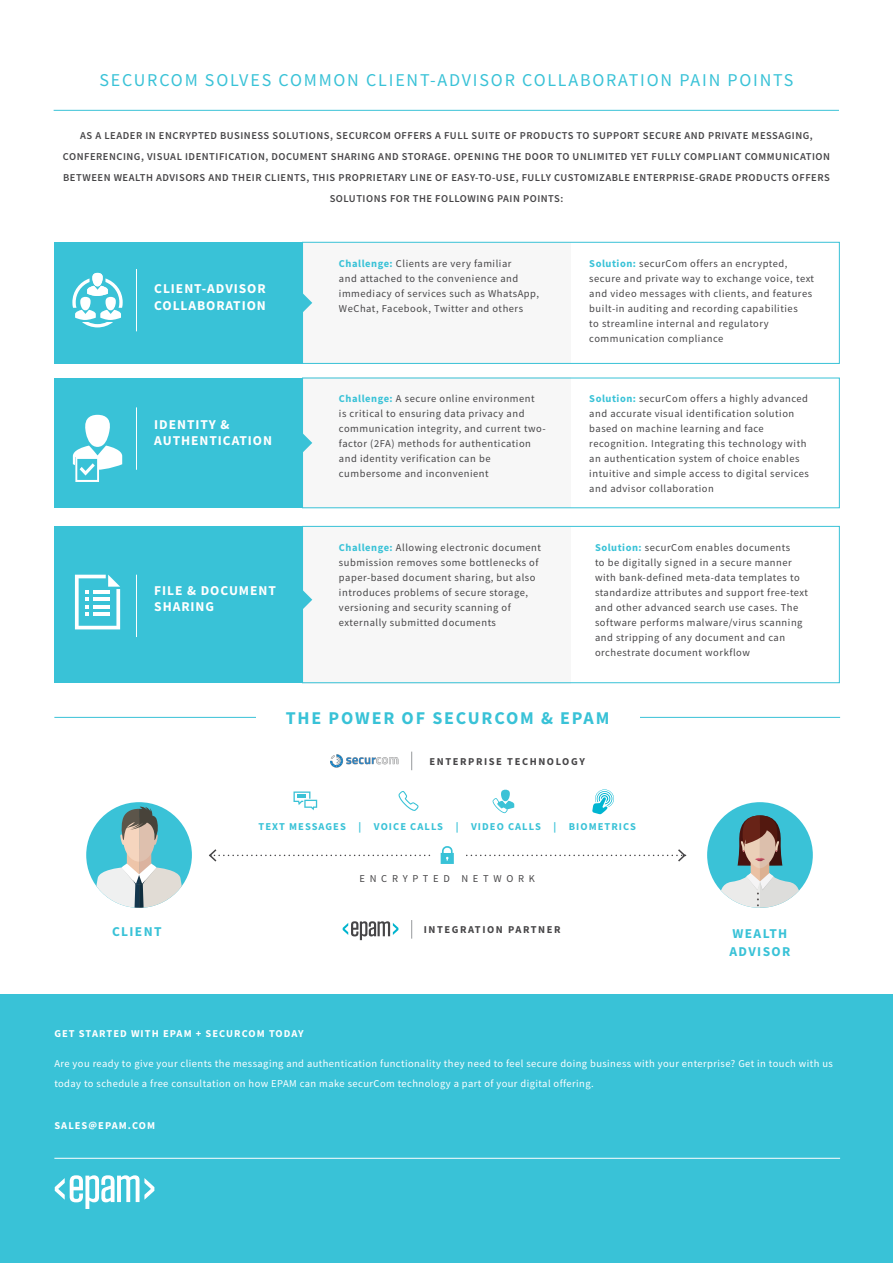
<style>
.page{position:relative;width:893px;height:1263px;background:#fff}
.page>*{position:absolute;margin:0;border:0;box-sizing:border-box;transform-origin:0 0}
.t1{font:18px "Source Sans Pro";letter-spacing:.1em;color:#39c2d7}
.t2{font:700 18px "Source Sans Pro";letter-spacing:.1em;color:#39c2d7}
.t3{font:700 13.5px/16.5px "Source Sans Pro";letter-spacing:.07em;color:#fff}
.t4{font:700 13.5px/18px "Source Sans Pro";letter-spacing:.1em;color:#39c2d7}
.t5{font:10.5px/15px "Source Sans Pro";letter-spacing:.05em;color:#464547}
.t6{font:600 10.5px/21px "Source Sans Pro";letter-spacing:.05em;color:#464547;text-align:center}
.t7{font:10.5px/19.5px "Source Sans Pro";letter-spacing:.04em;color:#fff}
.t8{font:700 10.5px "Source Sans Pro";letter-spacing:.1em;color:#fff}
.t9{font:700 10.5px "Source Sans Pro";letter-spacing:.1em;color:#39c2d7}
.t10{font:700 10.5px "Source Sans Pro";letter-spacing:.15em;color:#464547}
.t11{font:10.5px "Source Sans Pro";letter-spacing:.45em;color:#464547}
.s1{font-weight:700;color:#39c2d7}
</style>
<div class="page">
<div style="left:302px;top:242px;width:269px;height:122px;background:#f7f7f7"></div>
<div style="left:302px;top:378px;width:269px;height:130px;background:#f7f7f7"></div>
<div style="left:302px;top:526px;width:269px;height:157px;background:#f7f7f7"></div>
<div style="left:54px;top:242px;width:248px;height:121px;background:#39c2d7"></div>
<div style="left:54px;top:378px;width:248px;height:130px;background:#39c2d7"></div>
<div style="left:54px;top:526px;width:248px;height:157px;background:#39c2d7"></div>
<div style="left:302px;top:242px;width:538px;height:122px;border:1px solid #39c2d7"></div>
<div style="left:302px;top:378px;width:538px;height:130px;border:1px solid #39c2d7"></div>
<div style="left:302px;top:526px;width:538px;height:157px;border:1px solid #39c2d7"></div>
<hr style="left:54px;top:110px;width:785px;height:1px;background:#39c2d7">
<div style="left:0;top:994px;width:893px;height:269px;background:#39c2d7"></div>
<hr style="left:54px;top:1158px;width:786px;height:1px;background:#fff">
<hr style="left:54px;top:717px;width:786px;height:1px;background:#39c2d7">
<svg style="left:55px;top:1175px;width:99px;height:34px"></svg>
<svg style="left:302px;top:590px;width:10px;height:20px"></svg>
<svg style="left:302px;top:433px;width:10px;height:20px"></svg>
<svg style="left:302px;top:293px;width:10px;height:20px"></svg>
<hr style="left:136px;top:269px;width:1px;height:62px;background:#fff">
<hr style="left:136px;top:407px;width:1px;height:63px;background:#fff">
<hr style="left:136px;top:575px;width:1px;height:62px;background:#fff">
<div style="left:707px;top:802px;width:106px;height:106px;background:#3ac2d7;border-radius:50%"></div>
<svg style="left:720px;top:815px;width:80px;height:93px"></svg>
<div style="left:86px;top:802px;width:106px;height:106px;background:#3ac2d7;border-radius:50%"></div>
<svg style="left:94px;top:806px;width:90px;height:102px"></svg>
<div style="left:256px;top:691px;width:383px;height:51px;background:#fff"></div>
<svg style="left:209px;top:846px;width:478px;height:18px"></svg>
<svg style="left:343px;top:921px;width:55px;height:19px"></svg>
<svg style="left:411px;top:920px;width:1px;height:19px"></svg>
<svg style="left:411px;top:752px;width:1px;height:18px"></svg>
<svg style="left:398px;top:791px;width:21px;height:20px"></svg>
<svg style="left:293px;top:791px;width:24px;height:19px"></svg>
<svg style="left:75px;top:575px;width:45px;height:54px"></svg>
<svg style="left:73px;top:415px;width:49px;height:67px"></svg>
<svg style="left:72px;top:273px;width:51px;height:54px"></svg>
<svg style="left:592px;top:789px;width:22px;height:25px"></svg>
<svg style="left:492px;top:790px;width:22px;height:23px"></svg>
<img style="left:331px;top:754px;width:67px;height:13px">
<p class="t1" style="left:99px;top:68px;width:696px">SECURCOM SOLVES COMMON CLIENT-ADVISOR COLLABORATION PAIN POINTS</p>
<p class="t6" style="left:63px;top:125px;width:769px">AS A LEADER IN ENCRYPTED BUSINESS SOLUTIONS, SECURCOM OFFERS A FULL SUITE OF PRODUCTS TO SUPPORT SECURE AND PRIVATE MESSAGING, CONFERENCING, VISUAL IDENTIFICATION, DOCUMENT SHARING AND STORAGE. OPENING THE DOOR TO UNLIMITED YET FULLY COMPLIANT COMMUNICATION BETWEEN WEALTH ADVISORS AND THEIR CLIENTS, THIS PROPRIETARY LINE OF EASY-TO-USE, FULLY CUSTOMIZABLE ENTERPRISE-GRADE PRODUCTS OFFERS SOLUTIONS FOR THE FOLLOWING PAIN POINTS:</p>
<p class="t3" style="left:154px;top:280px;width:113px">CLIENT-ADVISOR<br>COLLABORATION</p>
<p class="t3" style="left:154px;top:416px;width:119px">IDENTITY &amp;<br>AUTHENTICATION</p>
<p class="t3" style="left:154px;top:582px;width:123px">FILE &amp; DOCUMENT<br>SHARING</p>
<p class="t5" style="left:339px;top:255px;width:202px"><span class="s1">Challenge:</span> Clients are very familiar<br>and attached to the convenience and immediacy of services such as WhatsApp, WeChat, Facebook, Twitter and others</p>
<p class="t5" style="left:339px;top:391px;width:208px"><span class="s1">Challenge:</span> A secure online environment<br>is critical to ensuring data privacy and communication integrity, and current two&shy;factor (2FA) methods for authentication and identity verification can be cumbersome and inconvenient</p>
<p class="t5" style="left:339px;top:540px;width:204px"><span class="s1">Challenge:</span> Allowing electronic document submission removes some bottlenecks of paper-based document sharing, but also introduces problems of secure storage, versioning and security scanning of externally submitted documents</p>
<p class="t5" style="left:589px;top:255px;width:226px"><span class="s1">Solution:</span> securCom offers an encrypted, secure and private way to exchange voice, text and video messages with clients, and features built-in auditing and recording capabilities<br>to streamline internal and regulatory communication compliance</p>
<p class="t5" style="left:589px;top:391px;width:221px"><span class="s1">Solution:</span> securCom offers a highly advanced and accurate visual identification solution based on machine learning and face recognition. Integrating this technology with an authentication system of choice enables intuitive and simple access to digital services and advisor collaboration</p>
<p class="t5" style="left:595px;top:540px;width:215px"><span class="s1">Solution:</span> securCom enables documents<br>to be digitally signed in a secure manner with bank-defined meta-data templates to standardize attributes and support free-text and other advanced search use cases. The software performs malware/virus scanning and stripping of any document and can orchestrate document workflow</p>
<p class="t2" style="left:286px;top:706px;width:325px">THE POWER OF SECURCOM &amp; EPAM</p>
<p class="t10" style="left:430px;top:754px;width:157px">ENTERPRISE TECHNOLOGY</p>
<p class="t9" style="left:259px;top:819px;width:379px">TEXT MESSAGES | VOICE CALLS | VIDEO CALLS | BIOMETRICS</p>
<p class="t11" style="left:359px;top:872px;width:177px">ENCRYPTED NETWORK</p>
<p class="t4" style="left:112px;top:922px;width:51px">CLIENT</p>
<p class="t10" style="left:424px;top:922px;width:138px">INTEGRATION PARTNER</p>
<p class="t4" style="left:729px;top:925px;width:62px">WEALTH<br>ADVISOR</p>
<p class="t8" style="left:54px;top:1026px;width:251px">GET STARTED WITH EPAM + SECURCOM TODAY</p>
<p class="t7" style="left:54px;top:1054px;width:780px">Are you ready to give your clients the messaging and authentication functionality they need to feel secure doing business with your enterprise? Get in touch with us today to schedule a free consultation on how EPAM can make securCom technology a part of your digital offering.</p>
<p class="t8" style="left:54px;top:1118px;width:102px">SALES@EPAM.COM</p>
</div>
